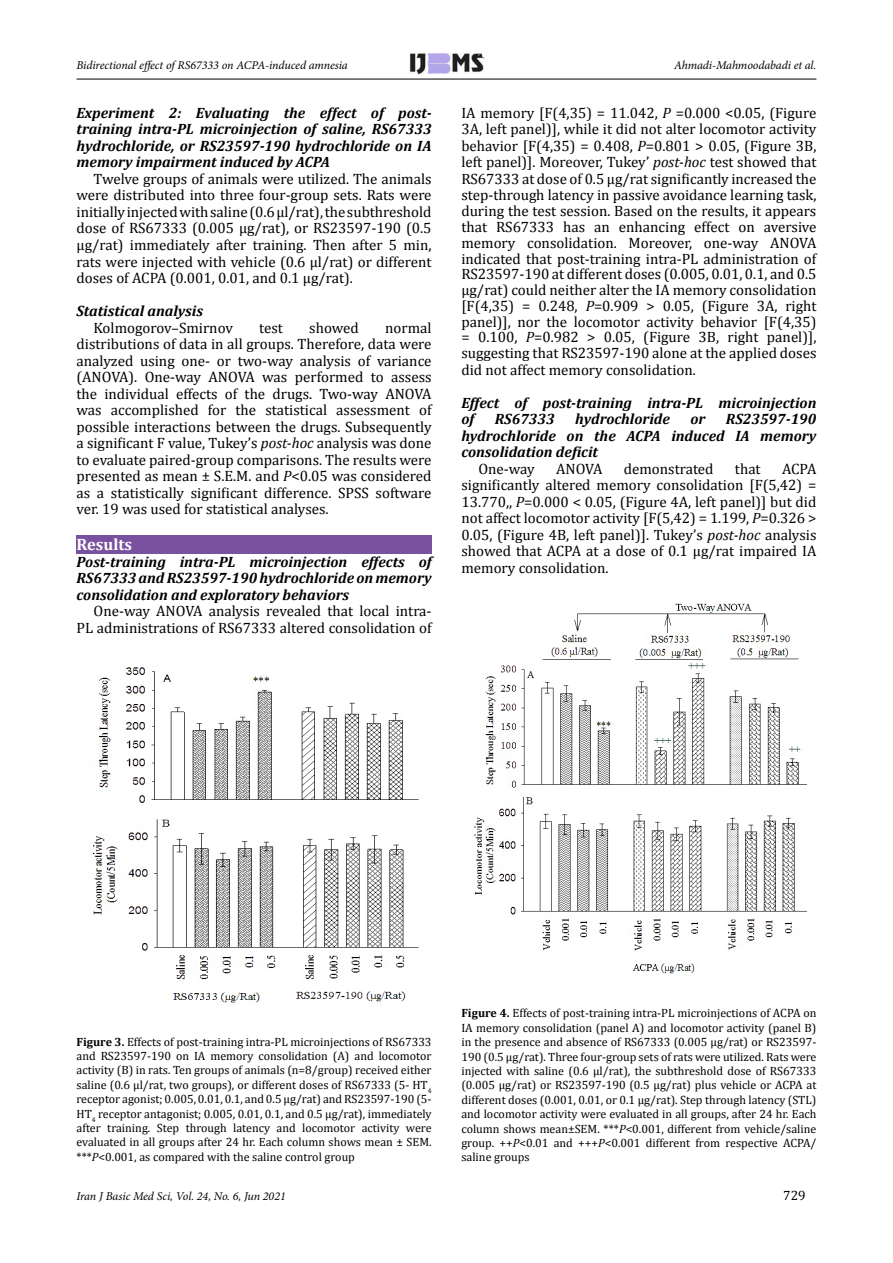
<style>
.page{position:relative;width:893px;height:1263px;background:#fff}
.page>*{position:absolute;margin:0;border:0;box-sizing:border-box;transform-origin:0 0}
.t1{font:700 16.5px "Cambria";color:#fff}
.t2{font:15px/16.5px "Cambria";color:#000;text-align:justify}
.t3{font:italic 700 15px/16.5px "Cambria";color:#000;text-align:justify}
.t4{font:13.5px "Cambria";color:#000}
.t5{font:12px/14.4px "Cambria";color:#000;text-align:justify}
.t6{font:italic 12px "Minion Pro";letter-spacing:-.005em;color:#000}
.s1{font-style:italic}
.s2{font-weight:700}
</style>
<div class="page">
<img style="left:409px;top:53px;width:76px;height:22px">
<hr style="left:77px;top:79px;width:739px;height:1px;background:#000">
<div style="left:77px;top:535px;width:355px;height:19px;background:#7a519e"></div>
<img style="left:93px;top:667px;width:326px;height:336px">
<img style="left:474px;top:603px;width:332px;height:371px">
<p class="t6" style="left:77px;top:57px;width:273px">Bidirectional effect of RS67333 on ACPA-induced amnesia</p>
<p class="t6" style="left:674px;top:57px;width:144px">Ahmadi-Mahmoodabadi et al.</p>
<p class="t3" style="left:77px;top:104px;width:357px">Experiment 2: Evaluating the effect of post&shy;training intra-PL microinjection of saline, RS67333 hydrochloride, or RS23597-190 hydrochloride on IA memory impairment induced by ACPA</p>
<p class="t2" style="left:77px;top:171px;width:357px;text-indent:17px">Twelve groups of animals were utilized. The animals were distributed into three four-group sets. Rats were initially injected with saline (0.6 μl/rat), the subthreshold dose of RS67333 (0.005 μg/rat), or RS23597-190 (0.5 μg/rat) immediately after training. Then after 5 min, rats were injected with vehicle (0.6 μl/rat) or different doses of ACPA (0.001, 0.01, and 0.1 μg/rat).</p>
<p class="t3" style="left:77px;top:302px;width:128px">Statistical analysis</p>
<p class="t2" style="left:94px;top:319px;width:141px">Kolmogorov–Smirnov</p>
<p class="t2" style="left:259px;top:319px;width:25px">test</p>
<p class="t2" style="left:309px;top:319px;width:51px">showed</p>
<p class="t2" style="left:461px;top:105px;width:357px;line-height:16px">IA memory [F(4,35) = 11.042, <span class="s1">P</span> =0.000 &lt;0.05, (Figure 3A, left panel)], while it did not alter locomotor activity behavior [F(4,35) = 0.408, <span class="s1">P</span>=0.801 &gt; 0.05, (Figure 3B, left panel)]. Moreover, Tukey’ <span class="s1">post-hoc</span> test showed that RS67333 at dose of 0.5 μg/rat significantly increased the step-through latency in passive avoidance learning task, during the test session. Based on the results, it appears that RS67333 has an enhancing effect on aversive memory consolidation. Moreover, one-way ANOVA indicated that post-training intra-PL administration of RS23597-190 at different doses (0.005, 0.01, 0.1, and 0.5 μg/rat) could neither alter the IA memory consolidation [F(4,35) = 0.248, <span class="s1">P</span>=0.909 &gt; 0.05, (Figure 3A, right panel)], nor the locomotor activity behavior [F(4,35) = 0.100, <span class="s1">P</span>=0.982 &gt; 0.05, (Figure 3B, right panel)], suggesting that RS23597-190 alone at the applied doses did not affect memory consolidation.</p>
<p class="t3" style="left:461px;top:394px;width:357px">Effect of post-training intra-PL microinjection of</p>
<p class="t2" style="left:77px;top:319px;width:357px;text-indent:309px">normal distributions of data in all groups. Therefore, data were analyzed using one- or two-way analysis of variance (ANOVA). One-way ANOVA was performed to assess the individual effects of the drugs. Two-way ANOVA was accomplished for the statistical assessment of possible interactions between the drugs. Subsequently a significant F value, Tukey’s <span class="s1">post-hoc</span> analysis was done to evaluate paired-group comparisons. The results were presented as mean ± S.E.M. and <span class="s1">P</span>&lt;0.05 was considered as a statistically significant difference. SPSS software ver. 19 was used for statistical analyses.</p>
<p class="t1" style="left:77px;top:533px;width:57px">Results</p>
<p class="t3" style="left:77px;top:553px;width:357px">Post-training intra-PL microinjection effects of RS67333 and RS23597-190 hydrochloride on memory consolidation and exploratory behaviors</p>
<p class="t2" style="left:77px;top:603px;width:357px;text-align:right">One-way ANOVA analysis revealed that local intra-<br>PL administrations of RS67333 altered consolidation of</p>
<p class="t3" style="left:461px;top:410px;width:357px;text-indent:265px">RS23597-190 hydrochloride on the ACPA induced IA memory consolidation deficit</p>
<p class="t2" style="left:478px;top:460px;width:58px">One-way</p>
<p class="t2" style="left:556px;top:460px;width:48px">ANOVA</p>
<p class="t2" style="left:624px;top:460px;width:91px">demonstrated</p>
<p class="t2" style="left:735px;top:460px;width:27px">that</p>
<p class="t3" style="left:495px;top:410px;width:61px">RS67333</p>
<p class="t3" style="left:575px;top:410px;width:96px">hydrochloride</p>
<p class="t3" style="left:690px;top:410px;width:16px">or</p>
<p class="t2" style="left:461px;top:460px;width:357px;text-indent:321px">ACPA significantly altered memory consolidation [F(5,42) = 13.770,, <span class="s1">P</span>=0.000 &lt; 0.05, (Figure 4A, left panel)] but did not affect locomotor activity [F(5,42) = 1.199, <span class="s1">P</span>=0.326 &gt; 0.05, (Figure 4B, left panel)]. Tukey’s <span class="s1">post-hoc</span> analysis showed that ACPA at a dose of 0.1 μg/rat impaired IA memory consolidation.</p>
<p class="t5" style="left:77px;top:1034px;width:357px"><span class="s2">Figure 3.</span> Effects of post-training intra-PL microinjections of RS67333 and RS23597-190 on IA memory consolidation (A) and locomotor activity (B) in rats. Ten groups of animals (n=8/group) received either saline (0.6 μl/rat, two groups), or different doses of RS67333 (5- HT<sub>4 </sub>receptor agonist; 0.005, 0.01, 0.1, and 0.5 μg/rat) and RS23597-190 (5- HT<sub>4</sub> receptor antagonist; 0.005, 0.01, 0.1, and 0.5 μg/rat), immediately after training. Step through latency and locomotor activity were evaluated in all groups after 24 hr. Each column shows mean ± SEM. ***<span class="s1">P</span>&lt;0.001, as compared with the saline control group</p>
<p class="t5" style="left:461px;top:1006px;width:357px"><span class="s2">Figure 4.</span> Effects of post-training intra-PL microinjections of ACPA on IA memory consolidation (panel A) and locomotor activity (panel B) in the presence and absence of RS67333 (0.005 μg/rat) or RS23597- 190 (0.5 μg/rat). Three four-group sets of rats were utilized. Rats were injected with saline (0.6 μl/rat), the subthreshold dose of RS67333 (0.005 μg/rat) or RS23597-190 (0.5 μg/rat) plus vehicle or ACPA at different doses (0.001, 0.01, or 0.1 μg/rat). Step through latency (STL) and locomotor activity were evaluated in all groups, after 24 hr. Each column shows mean±SEM. ***<span class="s1">P</span>&lt;0.001, different from vehicle/saline group. ++<span class="s1">P</span>&lt;0.01 and +++<span class="s1">P</span>&lt;0.001 different from respective ACPA/ saline groups</p>
<p class="t6" style="left:77px;top:1187px;width:211px">Iran J Basic Med Sci, Vol. 24, No. 6, Jun 2021</p>
<p class="t4" style="left:783px;top:1187px;width:24px">729</p>
</div>
